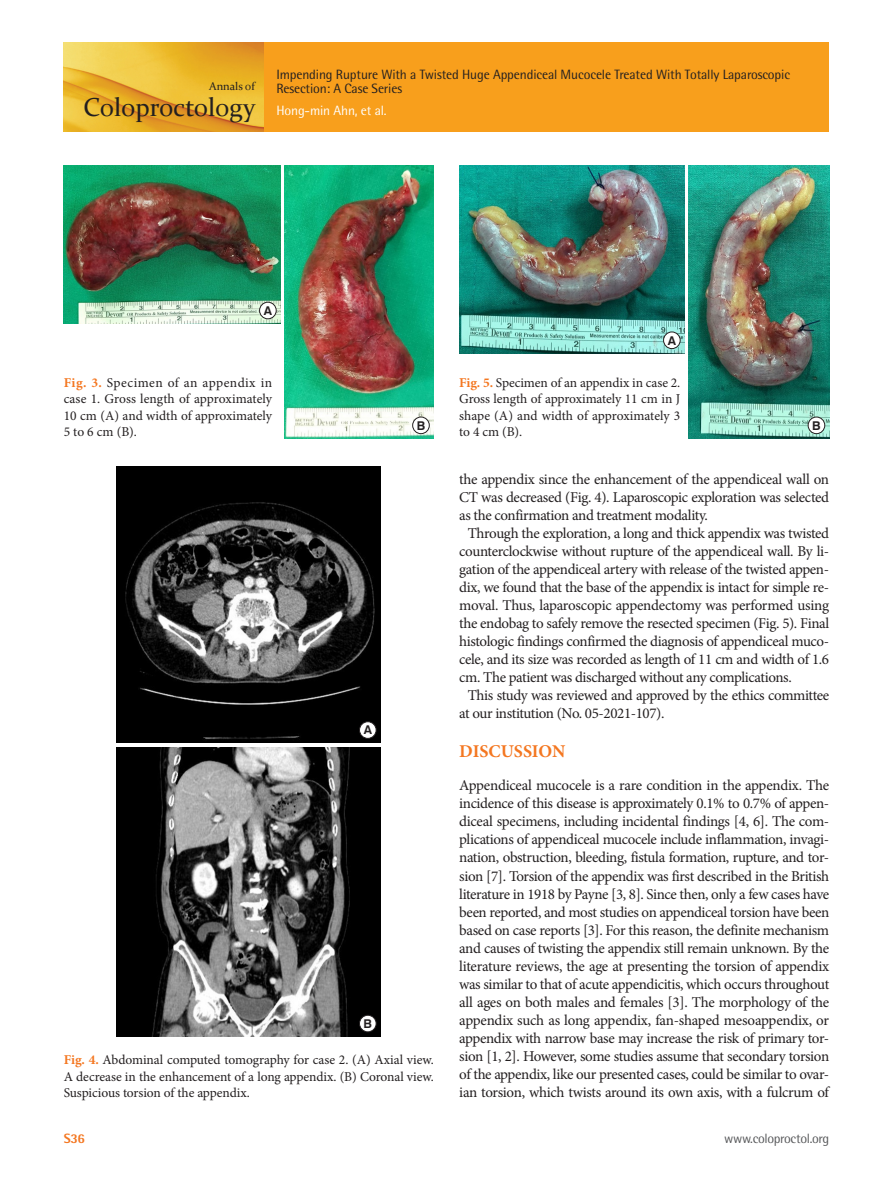
<style>
.page{position:relative;width:893px;height:1191px;background:#fff}
.page>*{position:absolute;margin:0;border:0;box-sizing:border-box;transform-origin:0 0}
.t1{font:25.95px "Constantia";color:#231f20}
.본문제목_대{font:700 18px "Minion Pro";color:#f47721}
.본문_앞단락0{font:15px/18px "Minion Pro";letter-spacing:-.02em;color:#231f20;text-align:justify}
.본문{font:15px/18px "Minion Pro";letter-spacing:-.025em;color:#231f20;text-align:justify}
.표그림설명{font:13.5px/16.2px "Minion Pro";letter-spacing:-.005em;color:#231f20;text-align:justify}
.t2{font:13.5px/13.5px "Rotis Semi Sans Std";letter-spacing:-.01em;color:#231f20}
.t3{font:13.5px "Rotis Semi Sans Std";letter-spacing:-.025em;color:#57585a}
.t4{font:13.5px "Rotis Semi Sans Std";letter-spacing:-.01em;color:#fff}
.t5{font:800 13.5px "Rotis Semi Sans Std";color:#f47721}
.t6{font:700 12.15px "Swiss 721 BT";color:#231f20}
.t7{font:11.25px "Constantia";color:#231f20}
.s1{font-weight:700;color:#f47721}
</style>
<div class="page">
<div style="left:264px;top:43px;width:565px;height:89px;background:#f89f1c"></div>
<img style="left:64px;top:43px;width:200px;height:89px">
<img style="left:117px;top:747px;width:264px;height:289px">
<div style="left:359px;top:1015px;width:17px;height:16px;background:#fff;border-radius:50%"></div>
<div style="left:359px;top:1015px;width:17px;height:17px;border:1px solid #231f20;border-radius:50%"></div>
<img style="left:117px;top:466px;width:264px;height:277px">
<div style="left:359px;top:721px;width:17px;height:17px;background:#fff;border-radius:50%"></div>
<div style="left:359px;top:721px;width:17px;height:17px;border:1px solid #231f20;border-radius:50%"></div>
<img style="left:64px;top:166px;width:217px;height:157px">
<img style="left:459px;top:166px;width:226px;height:187px">
<img style="left:285px;top:166px;width:149px;height:272px">
<img style="left:689px;top:166px;width:140px;height:272px">
<div style="left:260px;top:302px;width:16px;height:17px;background:#fff;border-radius:50%"></div>
<div style="left:259px;top:302px;width:17px;height:17px;border:1px solid #231f20;border-radius:50%"></div>
<div style="left:663px;top:332px;width:17px;height:16px;background:#fff;border-radius:50%"></div>
<div style="left:663px;top:332px;width:17px;height:17px;border:1px solid #231f20;border-radius:50%"></div>
<div style="left:413px;top:417px;width:16px;height:17px;background:#fff;border-radius:50%"></div>
<div style="left:412px;top:417px;width:17px;height:17px;border:1px solid #231f20;border-radius:50%"></div>
<div style="left:808px;top:417px;width:17px;height:17px;background:#fff;border-radius:50%"></div>
<div style="left:808px;top:417px;width:17px;height:17px;border:1px solid #231f20;border-radius:50%"></div>
<p class="t7" style="left:209px;top:79px;width:47px">Annals of</p>
<p class="t1" style="left:83px;top:90px;width:174px">Coloproctology</p>
<p class="t2" style="left:276px;top:68px;width:515px">Impending Rupture With a Twisted Huge Appendiceal Mucocele Treated With Totally Laparoscopic<br>Resection: A Case Series</p>
<p class="t4" style="left:276px;top:102px;width:112px">Hong-min Ahn, et al.</p>
<p class="t6" style="left:264px;top:303px;width:10px">A</p>
<p class="t6" style="left:668px;top:333px;width:10px">A</p>
<p class="표그림설명" style="left:64px;top:375px;width:210px"><span class="s1">Fig. 3.</span> Specimen of an appendix in case 1. Gross length of approximately 10 cm (A) and width of approximately 5 to 6 cm (B).</p>
<p class="표그림설명" style="left:459px;top:375px;width:223px"><span class="s1">Fig. 5.</span> Specimen of an appendix in case 2.<br>Gross length of approximately 11 cm in J shape (A) and width of approximately 3 to 4 cm (B).</p>
<p class="t6" style="left:417px;top:418px;width:10px">B</p>
<p class="t6" style="left:812px;top:418px;width:10px">B</p>
<p class="t6" style="left:364px;top:722px;width:10px">A</p>
<p class="t6" style="left:364px;top:1016px;width:10px">B</p>
<p class="표그림설명" style="left:64px;top:1052px;width:371px"><span class="s1">Fig. 4.</span> Abdominal computed tomography for case 2. (A) Axial view.<br>A decrease in the enhancement of a long appendix. (B) Coronal view.<br>Suspicious torsion of the appendix.</p>
<p class="t5" style="left:64px;top:1129px;width:23px">S36</p>
<p class="본문" style="left:459px;top:470px;width:371px">the appendix since the enhancement of the appendiceal wall on CT was decreased (Fig. 4). Laparoscopic exploration was selected as the confirmation and treatment modality.</p>
<p class="본문" style="left:459px;top:524px;width:371px;text-indent:9px">Through the exploration, a long and thick appendix was twisted counterclockwise without rupture of the appendiceal wall. By li&shy;gation of the appendiceal artery with release of the twisted appen&shy;dix, we found that the base of the appendix is intact for simple re&shy;moval. Thus, laparoscopic appendectomy was performed using the endobag to safely remove the resected specimen (Fig. 5). Final histologic findings confirmed the diagnosis of appendiceal muco&shy;cele, and its size was recorded as length of 11 cm and width of 1.6 cm. The patient was discharged without any complications.</p>
<p class="본문" style="left:459px;top:686px;width:371px;text-indent:9px">This study was reviewed and approved by the ethics committee at our institution (No. 05-2021-107).</p>
<p class="본문제목_대" style="left:459px;top:738px;width:108px">DISCUSSION</p>
<p class="본문_앞단락0" style="left:459px;top:776px;width:372px">Appendiceal mucocele is a rare condition in the appendix. The incidence of this disease is approximately 0.1% to 0.7% of appen&shy;diceal specimens, including incidental findings [4, 6]. The com&shy;plications of appendiceal mucocele include inflammation, invagi&shy;nation, obstruction, bleeding, fistula formation, rupture, and tor&shy;sion [7]. Torsion of the appendix was first described in the British literature in 1918 by Payne [3, 8]. Since then, only a few cases have been reported, and most studies on appendiceal torsion have been based on case reports [3]. For this reason, the definite mechanism and causes of twisting the appendix still remain unknown. By the literature reviews, the age at presenting the torsion of appendix was similar to that of acute appendicitis, which occurs throughout all ages on both males and females [3]. The morphology of the appendix such as long appendix, fan-shaped mesoappendix, or appendix with narrow base may increase the risk of primary tor&shy;sion [1, 2]. However, some studies assume that secondary torsion of the appendix, like our presented cases, could be similar to ovar&shy;ian torsion, which twists around its own axis, with a fulcrum of</p>
<p class="t3" style="left:724px;top:1130px;width:106px">www.coloproctol.org</p>
</div>
